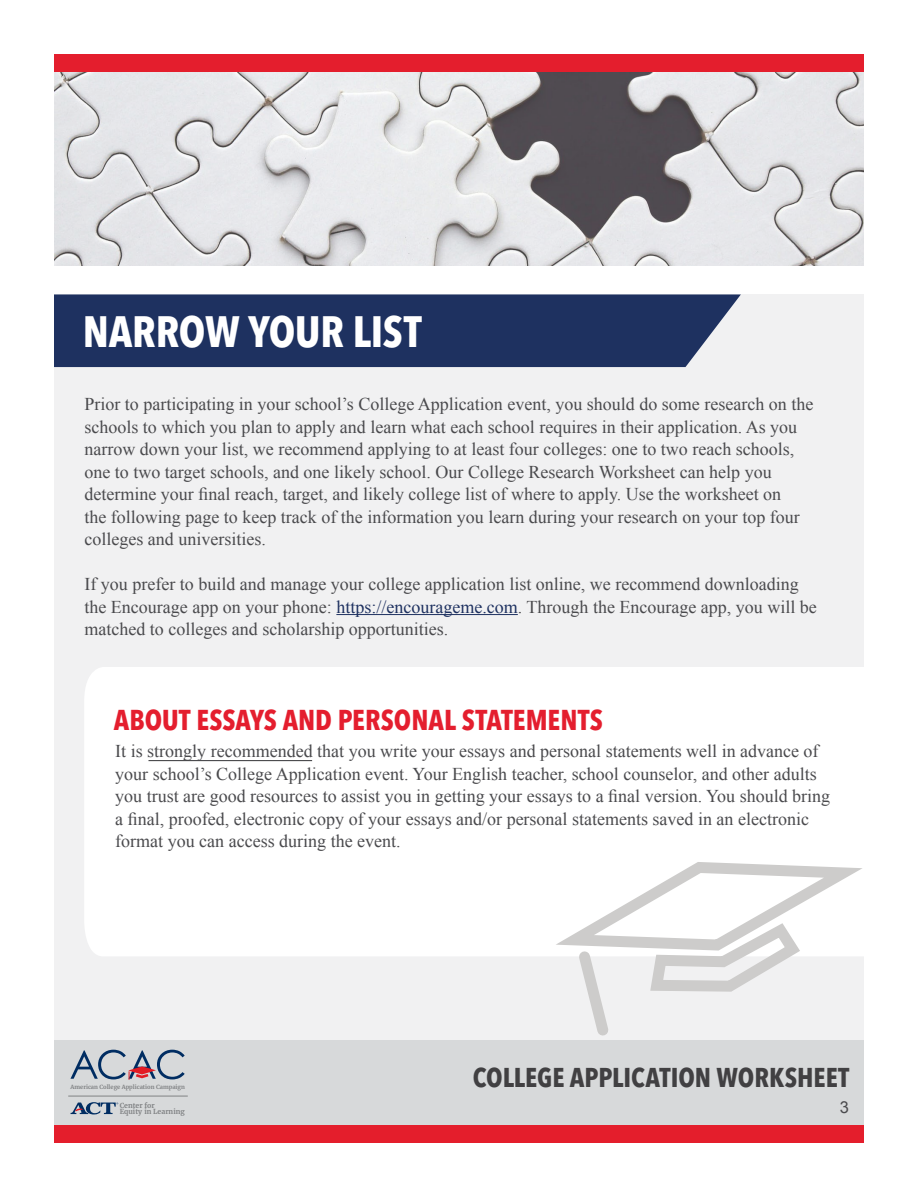
<style>
.page{position:relative;width:918px;height:1188px;background:#fff}
.page>*{position:absolute;margin:0;border:0;box-sizing:border-box;transform-origin:0 0}
.t1{font:700 condensed 43.5px "Avenir Next LT Pro";letter-spacing:-.005em;color:#fff}
.t2{font:700 condensed 28.5px "Avenir Next LT Pro";color:#e41e2e}
.t3{font:700 condensed 27px "Avenir Next LT Pro";color:#414042}
.t4{font:18px/22.5px "Times New Roman";color:#4a4a4d}
.t5{font:16.5px "Arial";color:#4a4a4d}
.t6{font:700 6.9px/6.3px "Merriweather";color:#808284}
.t7{font:700 5.7px "Merriweather";color:#808284}
.s1{color:#1e3160}
</style>
<div class="page">
<div style="left:54px;top:1040px;width:810px;height:94px;background:#d7d9da"></div>
<div style="left:54px;top:1125px;width:810px;height:18px;background:#e41e2c"></div>
<svg style="left:71px;top:1102px;width:47px;height:13px"></svg>
<hr style="left:68px;top:1096px;width:120px;height:1px;background:#808284">
<svg style="left:70px;top:1050px;width:115px;height:30px"></svg>
<div style="left:54px;top:294px;width:810px;height:746px;background:#f1f1f2"></div>
<img style="left:54px;top:71px;width:810px;height:194px">
<hr style="left:336px;top:614px;width:182px;height:1px;background:#1e3160">
<div style="left:54px;top:54px;width:810px;height:17px;background:#e41e2d"></div>
<div style="left:84px;top:667px;width:780px;height:289px;background:#fff"></div>
<svg style="left:560px;top:856px;width:304px;height:180px"></svg>
<hr style="left:148px;top:760px;width:164px;height:1px;background:#4a4a4d">
<div style="left:54px;top:294px;width:687px;height:73px;background:#1e3160"></div>
<h1 class="t1" style="left:83px;top:305px;width:341px">NARROW YOUR LIST</h1>
<p class="t4" style="left:84px;top:393px;width:730px">Prior to participating in your school’s College Application event, you should do some research on the schools to which you plan to apply and learn what each school requires in their application. As you narrow down your list, we recommend applying to at least four colleges: one to two reach schools, one to two target schools, and one likely school. Our College Research Worksheet can help you determine your final reach, target, and likely college list of where to apply. Use the worksheet on<br>the following page to keep track of the information you learn during your research on your top four colleges and universities.</p>
<p class="t4" style="left:84px;top:573px;width:734px">If you prefer to build and manage your college application list online, we recommend downloading the Encourage app on your phone: <span class="s1">https://encourageme.com</span>. Through the Encourage app, you will be matched to colleges and scholarship opportunities.</p>
<h2 class="t2" style="left:114px;top:703px;width:491px">ABOUT ESSAYS AND PERSONAL STATEMENTS</h2>
<p class="t4" style="left:115px;top:740px;width:716px">It is strongly recommended that you write your essays and personal statements well in advance of your school’s College Application event. Your English teacher, school counselor, and other adults you trust are good resources to assist you in getting your essays to a final version. You should bring a final, proofed, electronic copy of your essays and/or personal statements saved in an electronic format you can access during the event.</p>
<p class="t7" style="left:71px;top:1083px;width:116px">American College Application Campaign</p>
<p class="t6" style="left:120px;top:1102px;width:66px">Center for<br>Equity in Learning</p>
<h3 class="t3" style="left:473px;top:1061px;width:378px">COLLEGE APPLICATION WORKSHEET</h3>
<p class="t5" style="left:840px;top:1097px;width:11px">3</p>
</div>
